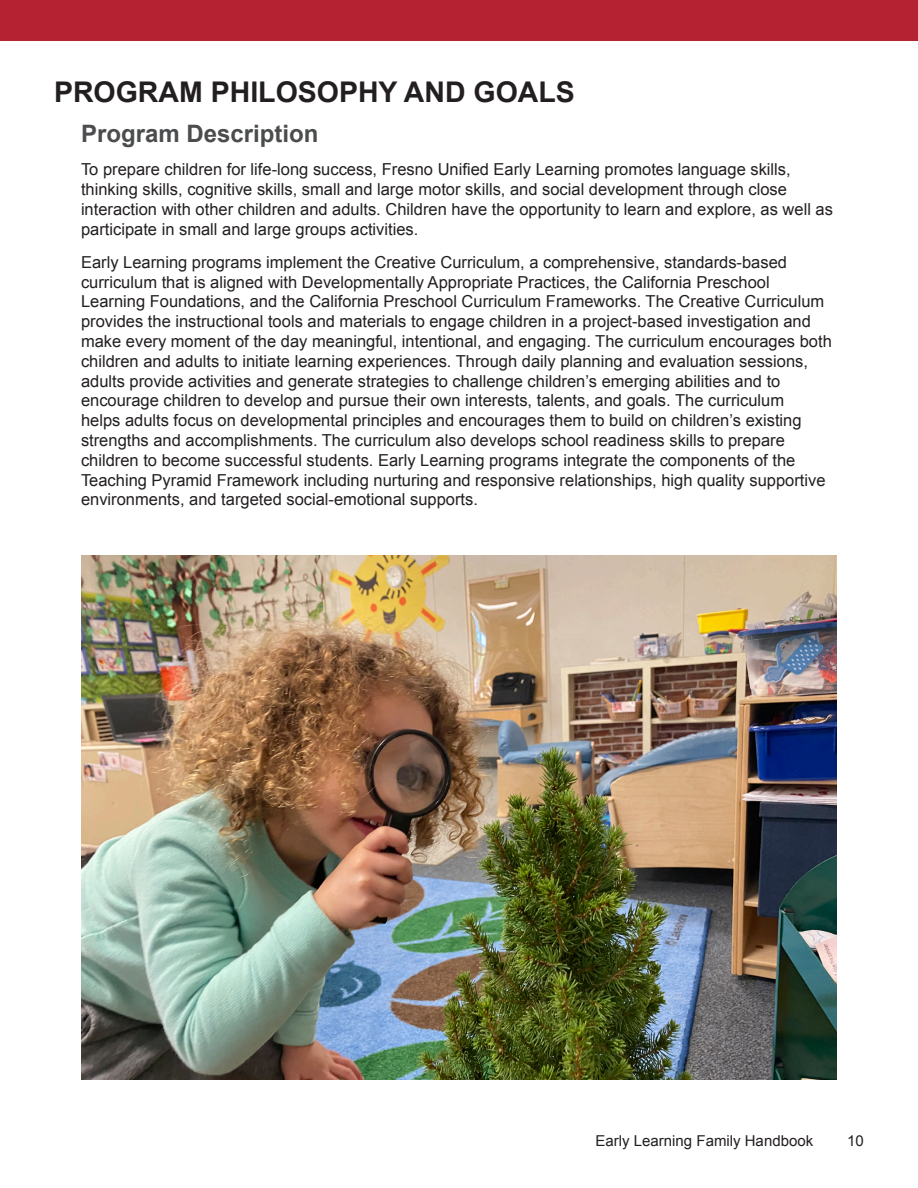
<style>
.page{position:relative;width:918px;height:1188px;background:#fff}
.page>*{position:absolute;margin:0;border:0;box-sizing:border-box;transform-origin:0 0}
.TITLES{font:700 28.5px "Arial";color:#231f20}
.Heading_1{font:700 24px "Arial";color:#4b4c4d}
.t1{font:16.5px/19.8px "Arial";color:#231f20}
.t2{font:15px "Arial";color:#231f20}
</style>
<div class="page">
<div style="left:0;top:0;width:918px;height:40px;background:#b52332"></div>
<img style="left:81px;top:556px;width:756px;height:524px">
<p class="TITLES" style="left:54px;top:73px;width:522px">PROGRAM PHILOSOPHY AND GOALS</p>
<p class="Heading_1" style="left:81px;top:118px;width:239px">Program Description</p>
<p class="t1" style="left:81px;top:160px;width:754px">To prepare children for life-long success, Fresno Unified Early Learning promotes language skills, thinking skills, cognitive skills, small and large motor skills, and social development through close interaction with other children and adults. Children have the opportunity to learn and explore, as well as participate in small and large groups activities.</p>
<p class="t1" style="left:81px;top:252px;width:752px">Early Learning programs implement the Creative Curriculum, a comprehensive, standards-based curriculum that is aligned with Developmentally Appropriate Practices, the California Preschool Learning Foundations, and the California Preschool Curriculum Frameworks. The Creative Curriculum provides the instructional tools and materials to engage children in a project-based investigation and make every moment of the day meaningful, intentional, and engaging. The curriculum encourages both children and adults to initiate learning experiences. Through daily planning and evaluation sessions, adults provide activities and generate strategies to challenge children’s emerging abilities and to encourage children to develop and pursue their own interests, talents, and goals. The curriculum<br>helps adults focus on developmental principles and encourages them to build on children’s existing strengths and accomplishments. The curriculum also develops school readiness skills to prepare children to become successful students. Early Learning programs integrate the components of the Teaching Pyramid Framework including nurturing and responsive relationships, high quality supportive environments, and targeted social-emotional supports.</p>
<p class="t2" style="left:596px;top:1131px;width:219px">Early Learning Family Handbook</p>
<p class="t2" style="left:847px;top:1131px;width:18px">10</p>
</div>
